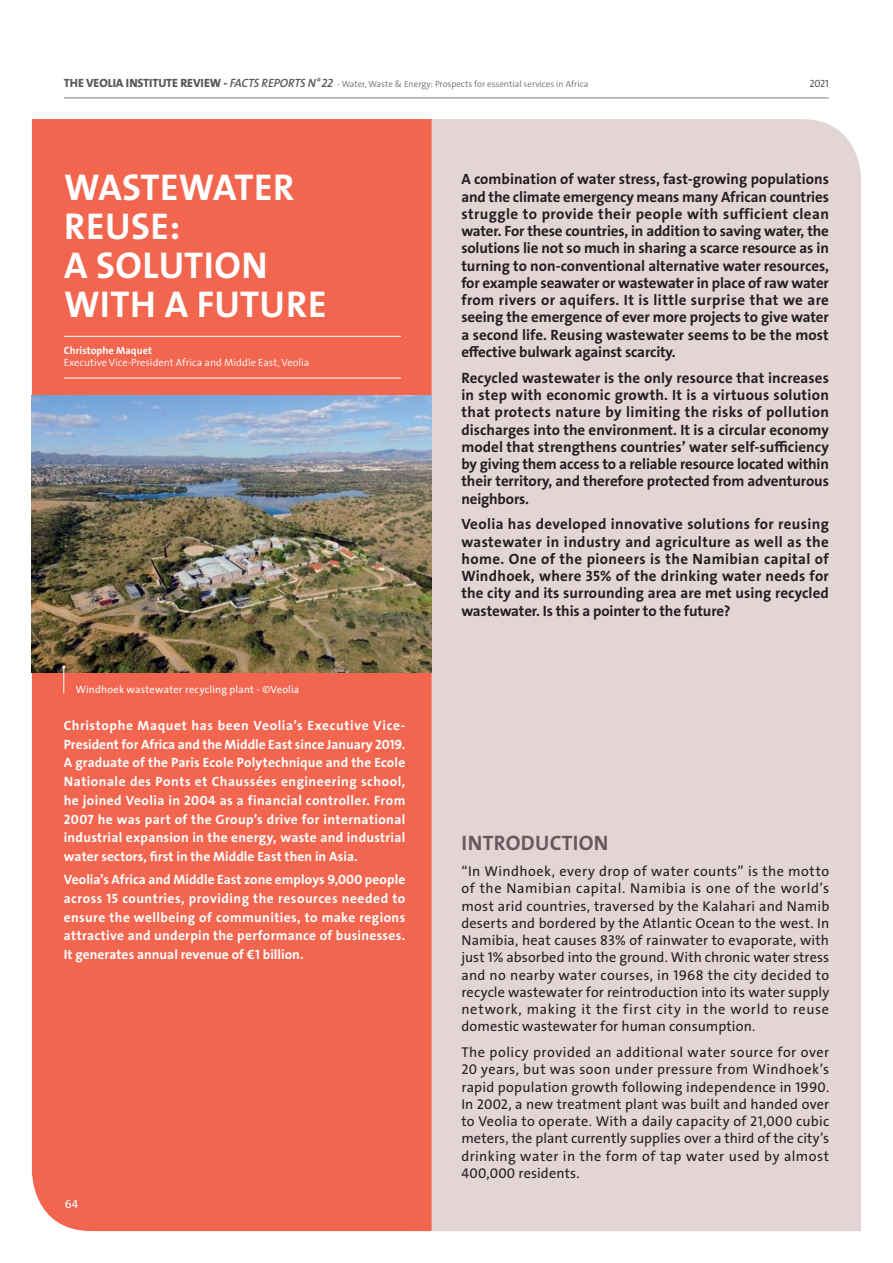
<style>
.page{position:relative;width:893px;height:1263px;background:#fff}
.page>*{position:absolute;margin:0;border:0;box-sizing:border-box;transform-origin:0 0}
.t1{font:37.5px/39px "The Sans Veolia W7 Bld";letter-spacing:.015em;color:#fff}
.t2{font:21px "The Sans Veolia W7 Bld";letter-spacing:.015em;color:#6b585e}
.t3{font:15px/17.2px "The Sans Veolia W7 Bld";letter-spacing:-.01em;color:#231f20;text-align:justify}
.t4{font:14.25px/17.2px "The Sans Veolia W5 Pla";letter-spacing:.02em;color:#231f20;text-align:justify}
.t5{font:13.5px/18.8px "The Sans Veolia W7 Bld";letter-spacing:.005em;color:#fff;text-align:justify}
.t6{font:12px "The Sans Veolia W5 Pla";color:#fff}
.t7{font:10.5px "The Sans Veolia W4 Se Lig";color:#fff}
.t8{font:10.5px "The Sans Veolia W5 Pla";letter-spacing:.02em;color:#fff}
.t9{font:10.5px "The Sans Veolia W7 Bld";color:#fff}
.t10{font:10.5px "The Sans Veolia W5 Pla";color:#58595b}
.t11{font:9px "The Sans Veolia W4 Se Lig";color:#6d6e70}
.s1{font-family:"The Sans Veolia W8 Ex Bld";font-size:12px;color:#58595b}
.s2{font-family:"The Sans Veolia W6 Se Bld It";font-size:12px;color:#58595b}
</style>
<div class="page">
<div style="left:432px;top:119px;width:429px;height:1112px;background:#e3d5d6"></div>
<div style="left:32px;top:119px;width:400px;height:1112px;background:#f26650"></div>
<img style="left:32px;top:396px;width:400px;height:277px">
<hr style="left:64px;top:336px;width:337px;height:1px;background:#fff">
<hr style="left:64px;top:378px;width:337px;height:1px;background:#fff">
<svg style="left:62px;top:665px;width:3px;height:28px"></svg>
<hr style="left:64px;top:98px;width:765px;height:1px;background:#808285">
<p class="t11" style="left:64px;top:79px;width:526px"><span class="s1">THE VEOLIA INSTITUTE REVIEW -</span> <span class="s2">FACTS REPORTS N° 22</span> - Water, Waste &amp; Energy: Prospects for essential services in Africa</p>
<p class="t10" style="left:810px;top:78px;width:21px">2021</p>
<h1 class="t1" style="left:64px;top:169px;width:264px">WASTEWATER<br>REUSE:<br>A SOLUTION<br>WITH A FUTURE</h1>
<p class="t3" style="left:461px;top:171px;width:369px">A combination of water stress, fast-growing populations and the climate emergency means many African countries struggle to provide their people with sufficient clean water. For these countries, in addition to saving water, the solutions lie not so much in sharing a scarce resource as in turning to non-conventional alternative water resources, for example seawater or wastewater in place of raw water from rivers or aquifers. It is little surprise that we are seeing the emergence of ever more projects to give water a second life. Reusing wastewater seems to be the most effective bulwark against scarcity.</p>
<p class="t3" style="left:461px;top:370px;width:369px">Recycled wastewater is the only resource that increases in step with economic growth. It is a virtuous solution that protects nature by limiting the risks of pollution discharges into the environment. It is a circular economy model that strengthens countries’ water self-sufficiency by giving them access to a reliable resource located within their territory, and therefore protected from adventurous neighbors.</p>
<p class="t3" style="left:461px;top:516px;width:369px">Veolia has developed innovative solutions for reusing wastewater in industry and agriculture as well as the home. One of the pioneers is the Namibian capital of Windhoek, where 35% of the drinking water needs for the city and its surrounding area are met using recycled wastewater. Is this a pointer to the future?</p>
<p class="t9" style="left:64px;top:345px;width:90px">Christophe Maquet</p>
<p class="t7" style="left:64px;top:357px;width:247px">Executive Vice-President Africa and Middle East, Veolia</p>
<p class="t8" style="left:76px;top:684px;width:225px">Windhoek wastewater recycling plant - ©Veolia</p>
<p class="t5" style="left:64px;top:717px;width:343px">Christophe Maquet has been Veolia’s Executive Vice-President for Africa and the Middle East since January 2019.<br>A graduate of the Paris Ecole Polytechnique and the Ecole Nationale des Ponts et Chaussées engineering school, he joined Veolia in 2004 as a financial controller. From 2007 he was part of the Group’s drive for international industrial expansion in the energy, waste and industrial water sectors, first in the Middle East then in Asia.</p>
<p class="t5" style="left:64px;top:871px;width:343px">Veolia’s Africa and Middle East zone employs 9,000 people across 15 countries, providing the resources needed to ensure the wellbeing of communities, to make regions attractive and underpin the performance of businesses.<br>It generates annual revenue of €1 billion.</p>
<p class="t6" style="left:65px;top:1198px;width:15px">64</p>
<h2 class="t2" style="left:461px;top:833px;width:149px">INTRODUCTION</h2>
<p class="t4" style="left:461px;top:863px;width:370px">“In Windhoek, every drop of water counts” is the motto of the Namibian capital. Namibia is one of the world’s most arid countries, traversed by the Kalahari and Namib deserts and bordered by the Atlantic Ocean to the west. In Namibia, heat causes 83% of rainwater to evaporate, with just 1% absorbed into the ground. With chronic water stress and no nearby water courses, in 1968 the city decided to recycle wastewater for reintroduction into its water supply network, making it the first city in the world to reuse domestic wastewater for human consumption.</p>
<p class="t4" style="left:461px;top:1044px;width:369px">The policy provided an additional water source for over 20 years, but was soon under pressure from Windhoek’s rapid population growth following independence in 1990.<br>In 2002, a new treatment plant was built and handed over to Veolia to operate. With a daily capacity of 21,000 cubic meters, the plant currently supplies over a third of the city’s drinking water in the form of tap water used by almost 400,000 residents.</p>
</div>
